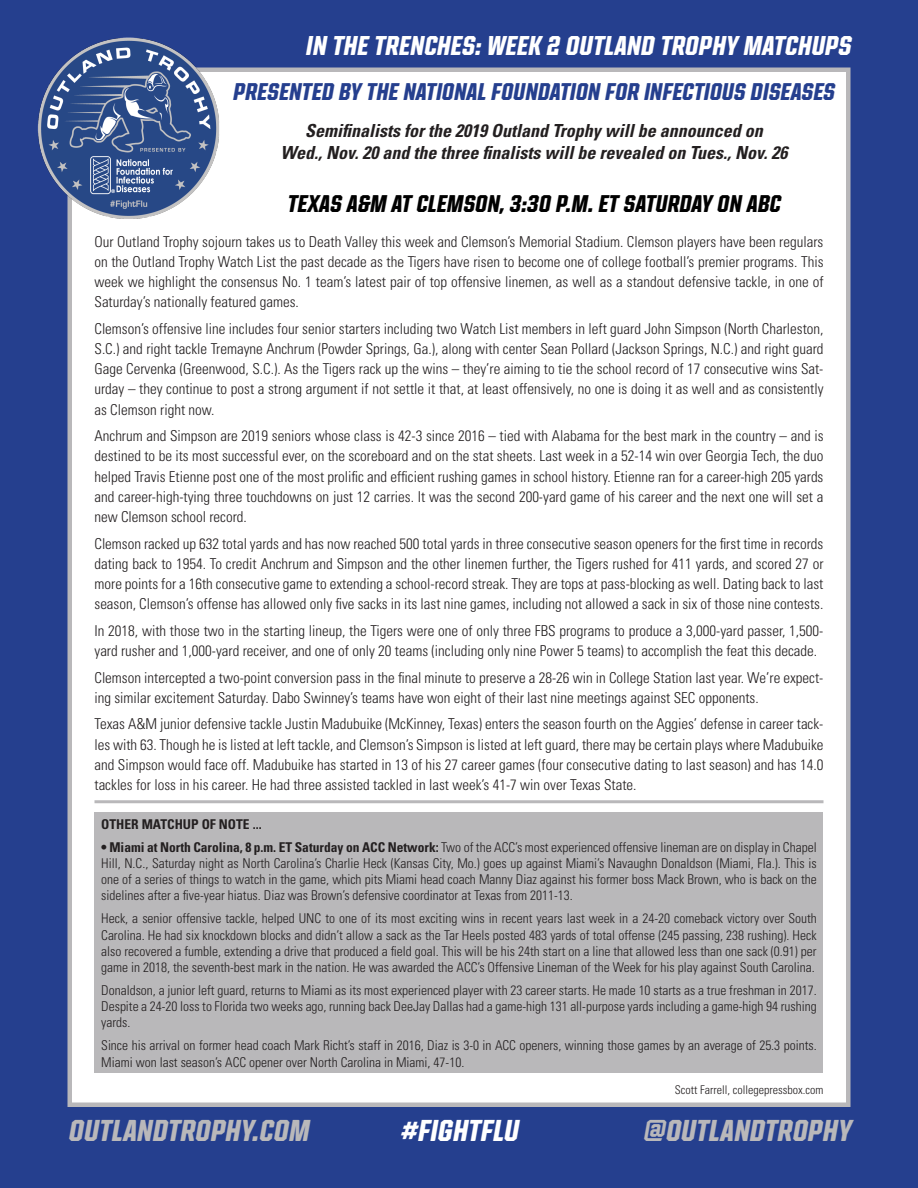
<style>
.page{position:relative;width:918px;height:1188px;background:#253f8e}
.page>*{position:absolute;margin:0;border:0;box-sizing:border-box;transform-origin:0 0}
.t1{font:30px "Legacy";color:#b9b8ba}
.t2{font:30px "Legacy";color:#fff}
.t3{font:27px "Legacy";color:#fff}
.t4{font:24px "Legacy";color:#253f8e}
.t5{font:24px "Legacy";color:#000}
.t6{font:italic 700 condensed 18px/21.6px "Univers LT Std";color:#231f20;text-align:center}
.t7{font:300 condensed 15px/20.1px "Univers LT Std";color:#231f20;text-align:justify}
.t8{font:300 condensed 13.5px/16.2px "Univers LT Std";color:#231f20;text-align:justify}
.t9{font:700 condensed 13.5px "Univers LT Std";color:#231f20}
.t10{font:300 condensed 12px "Univers LT Std";color:#231f20}
.s1{font-weight:700}
</style>
<div class="page">
<div style="left:68px;top:68px;width:782px;height:1039px;background:#fff;border:4px solid #b9b8ba"></div>
<img style="left:37px;top:37px;width:199px;height:199px">
<div style="left:94px;top:812px;width:730px;height:261px;background:#b9b8ba"></div>
<hr style="left:94px;top:800px;width:730px;height:3px;background:#b9b8ba">
<p class="t3" style="left:305px;top:35px;width:547px">IN THE TRENCHES: WEEK 2 OUTLAND TROPHY MATCHUPS</p>
<p class="t4" style="left:232px;top:82px;width:603px">PRESENTED BY THE NATIONAL FOUNDATION FOR INFECTIOUS DISEASES</p>
<p class="t6" style="left:281px;top:120px;width:508px">Semifinalists for the 2019 Outland Trophy will be announced on<br>Wed., Nov. 20 and the three finalists will be revealed on Tues., Nov. 26</p>
<p class="t5" style="left:286px;top:194px;width:495px">TEXAS A&amp;M AT CLEMSON, 3:30 P.M. ET SATURDAY ON ABC</p>
<p class="t7" style="left:94px;top:232px;width:731px">Our Outland Trophy sojourn takes us to Death Valley this week and Clemson’s Memorial Stadium. Clemson players have been regulars on the Outland Trophy Watch List the past decade as the Tigers have risen to become one of college football’s premier programs. This week we highlight the consensus No. 1 team’s latest pair of top offensive linemen, as well as a standout defensive tackle, in one of Saturday’s nationally featured games.</p>
<p class="t7" style="left:94px;top:319px;width:731px">Clemson’s offensive line includes four senior starters including two Watch List members in left guard John Simpson (North Charleston, S.C.) and right tackle Tremayne Anchrum (Powder Springs, Ga.), along with center Sean Pollard (Jackson Springs, N.C.) and right guard Gage Cervenka (Greenwood, S.C.). As the Tigers rack up the wins – they’re aiming to tie the school record of 17 consecutive wins Sat&shy;urday – they continue to post a strong argument if not settle it that, at least offensively, no one is doing it as well and as consistently as Clemson right now.</p>
<p class="t7" style="left:94px;top:426px;width:731px">Anchrum and Simpson are 2019 seniors whose class is 42-3 since 2016 – tied with Alabama for the best mark in the country – and is destined to be its most successful ever, on the scoreboard and on the stat sheets. Last week in a 52-14 win over Georgia Tech, the duo helped Travis Etienne post one of the most prolific and efficient rushing games in school history. Etienne ran for a career-high 205 yards and career-high-tying three touchdowns on just 12 carries. It was the second 200-yard game of his career and the next one will set a new Clemson school record.</p>
<p class="t7" style="left:94px;top:533px;width:731px">Clemson racked up 632 total yards and has now reached 500 total yards in three consecutive season openers for the first time in records dating back to 1954. To credit Anchrum and Simpson and the other linemen further, the Tigers rushed for 411 yards, and scored 27 or more points for a 16th consecutive game to extending a school-record streak. They are tops at pass-blocking as well. Dating back to last season, Clemson’s offense has allowed only five sacks in its last nine games, including not allowed a sack in six of those nine contests.</p>
<p class="t7" style="left:94px;top:620px;width:730px">In 2018, with those two in the starting lineup, the Tigers were one of only three FBS programs to produce a 3,000-yard passer, 1,500- yard rusher and 1,000-yard receiver, and one of only 20 teams (including only nine Power 5 teams) to accomplish the feat this decade.</p>
<p class="t7" style="left:94px;top:667px;width:730px">Clemson intercepted a two-point conversion pass in the final minute to preserve a 28-26 win in College Station last year. We’re expect&shy;ing similar excitement Saturday. Dabo Swinney’s teams have won eight of their last nine meetings against SEC opponents.</p>
<p class="t7" style="left:94px;top:714px;width:731px">Texas A&amp;M junior defensive tackle Justin Madubuike (McKinney, Texas) enters the season fourth on the Aggies’ defense in career tack&shy;les with 63. Though he is listed at left tackle, and Clemson’s Simpson is listed at left guard, there may be certain plays where Madubuike and Simpson would face off. Madubuike has started in 13 of his 27 career games (four consecutive dating to last season) and has 14.0 tackles for loss in his career. He had three assisted tackled in last week’s 41-7 win over Texas State.</p>
<p class="t9" style="left:101px;top:816px;width:162px">OTHER MATCHUP OF NOTE ...</p>
<p class="t8" style="left:101px;top:839px;width:717px"><span class="s1">• Miami at North Carolina, 8 p.m. ET Saturday on ACC Network:</span> Two of the ACC’s most experienced offensive lineman are on display in Chapel Hill, N.C., Saturday night as North Carolina’s Charlie Heck (Kansas City, Mo.) goes up against Miami’s Navaughn Donaldson (Miami, Fla.). This is one of a series of things to watch in the game, which pits Miami head coach Manny Diaz against his former boss Mack Brown, who is back on the sidelines after a five-year hiatus. Diaz was Brown’s defensive coordinator at Texas from 2011-13.</p>
<p class="t8" style="left:101px;top:911px;width:717px">Heck, a senior offensive tackle, helped UNC to one of its most exciting wins in recent years last week in a 24-20 comeback victory over South Carolina. He had six knockdown blocks and didn’t allow a sack as the Tar Heels posted 483 yards of total offense (245 passing, 238 rushing). Heck also recovered a fumble, extending a drive that produced a field goal. This will be his 24th start on a line that allowed less than one sack (0.91) per game in 2018, the seventh-best mark in the nation. He was awarded the ACC’s Offensive Lineman of the Week for his play against South Carolina.</p>
<p class="t8" style="left:101px;top:982px;width:717px">Donaldson, a junior left guard, returns to Miami as its most experienced player with 23 career starts. He made 10 starts as a true freshman in 2017.<br>Despite a 24-20 loss to Florida two weeks ago, running back DeeJay Dallas had a game-high 131 all-purpose yards including a game-high 94 rushing yards.</p>
<p class="t8" style="left:101px;top:1037px;width:717px">Since his arrival on former head coach Mark Richt’s staff in 2016, Diaz is 3-0 in ACC openers, winning those games by an average of 25.3 points.<br>Miami won last season’s ACC opener over North Carolina in Miami, 47-10.</p>
<p class="t10" style="left:675px;top:1083px;width:150px">Scott Farrell, collegepressbox.com</p>
<p class="t1" style="left:68px;top:1118px;width:242px">OUTLANDTROPHY.COM</p>
<p class="t2" style="left:400px;top:1118px;width:120px">#FIGHTFLU</p>
<p class="t1" style="left:642px;top:1118px;width:210px">@OUTLANDTROPHY</p>
</div>
